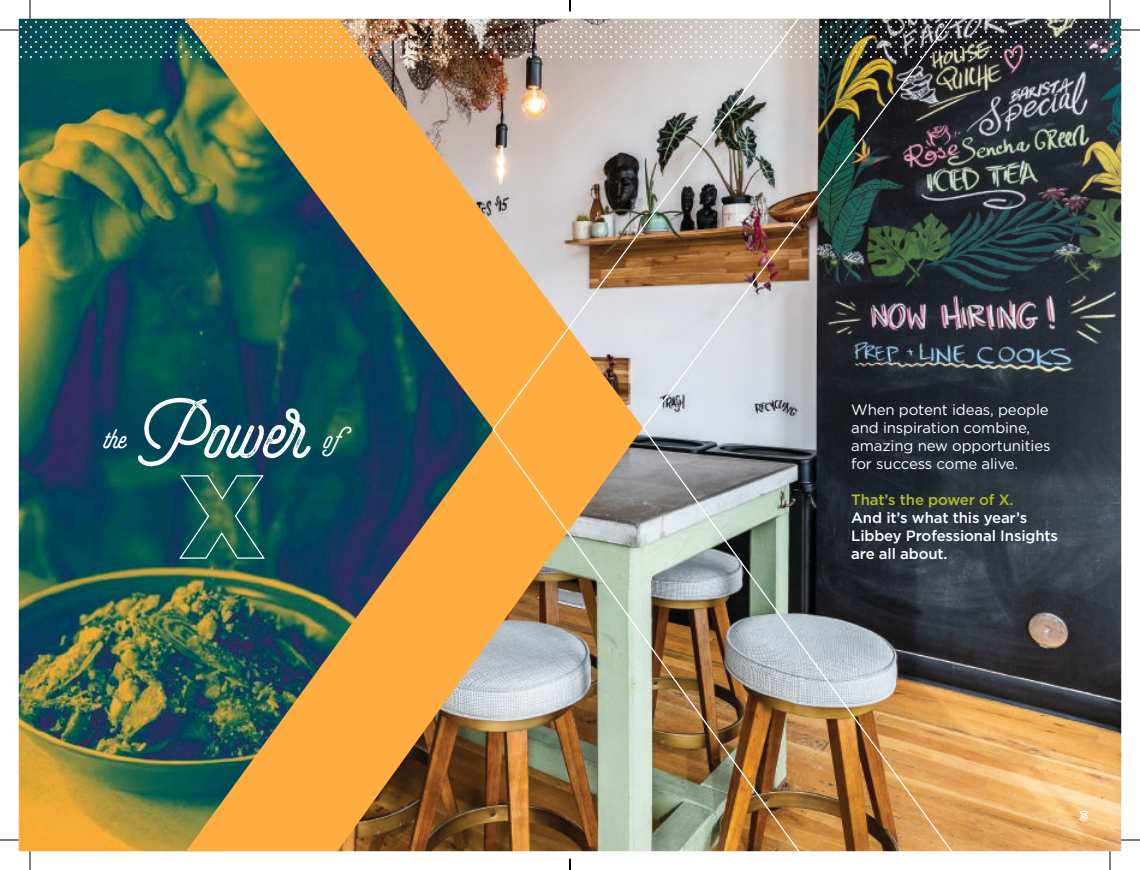
<style>
.page{position:relative;width:1140px;height:870px;background:#fff}
.page>*{position:absolute;margin:0;border:0;box-sizing:border-box;transform-origin:0 0}
.t1{font:83px "Selfie Printed";color:#fff}
.t2{font:900 31.12px "Selfie";color:#fff}
.t3{font:15px/18px "Gotham";letter-spacing:-.01em;color:#fff}
.t4{font:500 15px/18px "Gotham";letter-spacing:-.01em;color:#fff}
.t5{font:500 15px "Gotham";letter-spacing:-.01em;color:#b0bd21}
.s1{font-family:"Selfie";font-weight:900;font-size:31.12px}
</style>
<div class="page">
<img style="left:1003px;top:58px;width:118px;height:793px">
<img style="left:19px;top:58px;width:165px;height:793px">
<img style="left:184px;top:58px;width:308px;height:793px">
<img style="left:492px;top:58px;width:511px;height:793px">
<svg style="left:179px;top:475px;width:87px;height:85px;background:#23675b"></svg>
<svg style="left:1079px;top:811px;width:9px;height:10px"></svg>
<img style="left:19px;top:19px;width:1102px;height:39px">
<svg style="left:0;top:29px;width:19px;height:2px"></svg>
<svg style="left:1121px;top:29px;width:19px;height:2px"></svg>
<svg style="left:0;top:839px;width:19px;height:2px"></svg>
<svg style="left:1121px;top:839px;width:19px;height:2px"></svg>
<svg style="left:29px;top:0;width:2px;height:19px"></svg>
<svg style="left:29px;top:851px;width:2px;height:19px"></svg>
<svg style="left:1109px;top:0;width:2px;height:19px"></svg>
<svg style="left:1109px;top:851px;width:2px;height:19px"></svg>
<svg style="left:569px;top:0;width:2px;height:11px"></svg>
<svg style="left:569px;top:859px;width:2px;height:11px"></svg>
<p class="t2" style="left:104px;top:419px;width:23px">the</p>
<p class="t1" style="left:139px;top:380px;width:227px">Power <span class="s1">of</span></p>
<p class="t3" style="left:851px;top:400px;width:201px">When potent ideas, people and inspiration combine, amazing new opportunities for success come alive.</p>
<p class="t5" style="left:851px;top:491px;width:164px">That’s the power of X.</p>
<p class="t4" style="left:851px;top:508px;width:208px">And it’s what this year’s<br>Libbey Professional Insights are all about.</p>
</div>
